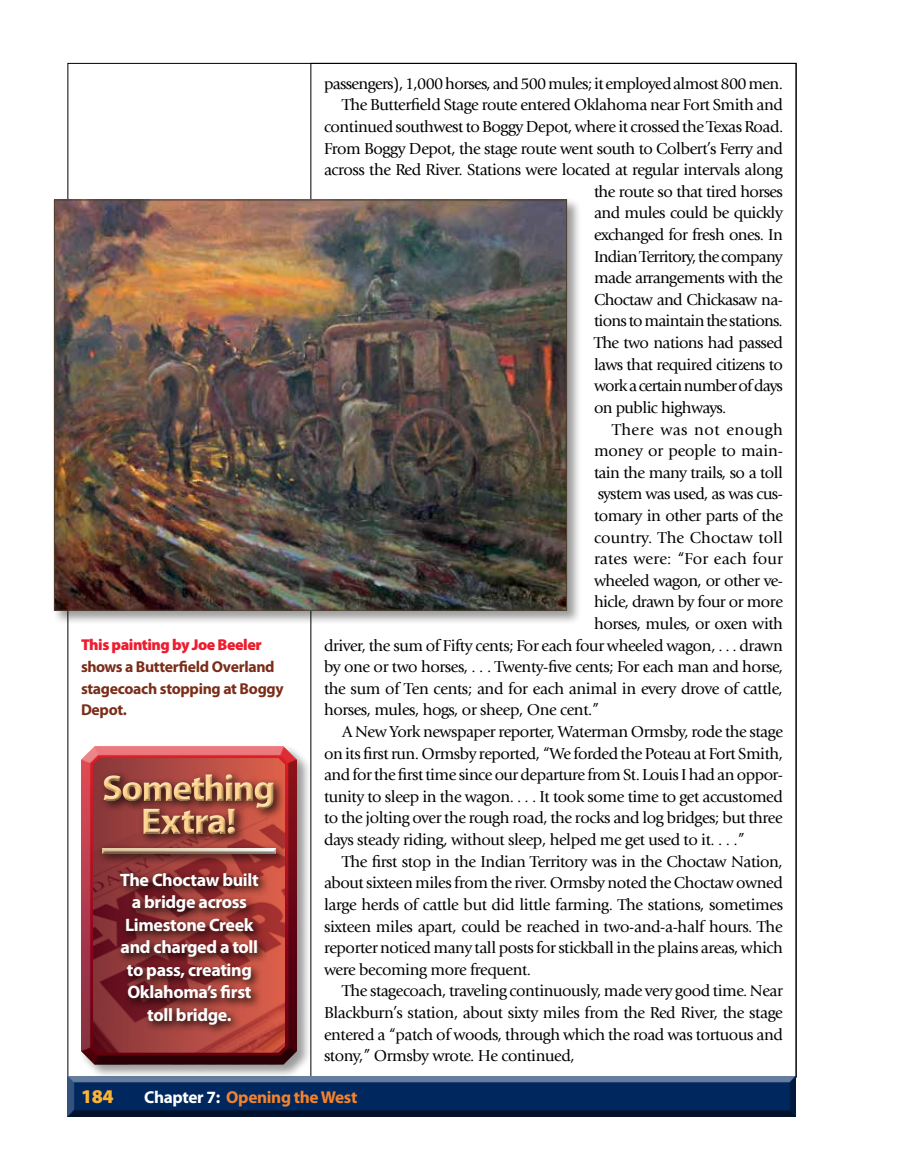
<style>
.page{position:relative;width:918px;height:1175px;background:#fff}
.page>*{position:absolute;margin:0;border:0;box-sizing:border-box;transform-origin:0 0}
.t1{font:900 37.5px/33px "Myriad Pro";letter-spacing:-.05em;color:#ffcf86;text-align:center}
.t2{font:900 19.5px "Myriad Pro";color:#fcb333}
.t3{font:700 18px/22.5px "Myriad Pro";letter-spacing:-.02em;color:#fff;text-align:center}
.t4{font:700 17.25px "Myriad Pro";letter-spacing:-.02em;color:#f5822b}
.t5{font:16.5px "Giovanni";letter-spacing:-.025em;color:#000}
.t6{font:16.5px "Giovanni";letter-spacing:-.045em;color:#000}
.t7{font:16.5px "Giovanni";letter-spacing:.005em;color:#000}
.t8{font:16.5px "Giovanni";letter-spacing:.01em;color:#000}
.t9{font:16.5px "Giovanni";letter-spacing:.03em;color:#000}
.t10{font:700 15.75px/21.6px "Myriad Pro";letter-spacing:-.02em;color:#7b2d19}
.t11{font:900 15.75px "Myriad Pro";letter-spacing:-.03em;color:#ed1c2e}
.s1{color:#fff}
</style>
<div class="page">
<div style="left:66px;top:1074px;width:732px;height:43px;background:#000;opacity:.75"></div>
<div style="left:79px;top:744px;width:232px;height:335px;background:#000;opacity:.4"></div>
<div style="left:80px;top:745px;width:218px;height:307px;background:#fff;opacity:.75"></div>
<div style="left:80px;top:757px;width:218px;height:310px;background:#000;opacity:.75"></div>
<div style="left:97px;top:770px;width:190px;height:95px;background:#000;opacity:.75"></div>
<div style="left:98px;top:771px;width:182px;height:84px;background:#fff;opacity:.75"></div>
<div style="left:98px;top:774px;width:182px;height:83px;background:#000;opacity:.75"></div>
<svg style="left:116px;top:868px;width:153px;height:167px;background:#802e2d"></svg>
<div style="left:52px;top:198px;width:529px;height:427px;background:#000;opacity:.4"></div>
<img style="left:56px;top:202px;width:509px;height:406px">
<p class="t11" style="left:81px;top:634px;width:182px">This painting by Joe Beeler</p>
<p class="t10" style="left:81px;top:655px;width:204px">shows a Butterfield Overland stagecoach stopping at Boggy<br>Depot.</p>
<h1 class="t1" style="left:102px;top:770px;width:175px">Something<br>Extra!</h1>
<p class="t3" style="left:120px;top:868px;width:140px">The Choctaw built a bridge across<br>Limestone Creek and charged a toll to pass, creating<br>Oklahoma’s first toll bridge.</p>
<p class="t5" style="left:324px;top:74px;width:460px">passengers), 1,000 horses, and 500 mules; it employed almost 800 men.</p>
<p class="t5" style="left:342px;top:96px;width:442px">The Butterfield Stage route entered Oklahoma near Fort Smith and</p>
<p class="t5" style="left:324px;top:117px;width:461px">continued southwest to Boggy Depot, where it crossed the Texas Road.</p>
<p class="t5" style="left:324px;top:139px;width:460px">From Boggy Depot, the stage route went south to Colbert’s Ferry and</p>
<p class="t5" style="left:324px;top:161px;width:460px">across the Red River. Stations were located at regular intervals along</p>
<p class="t5" style="left:594px;top:182px;width:190px">the route so that tired horses</p>
<p class="t5" style="left:594px;top:204px;width:190px">and mules could be quickly</p>
<p class="t5" style="left:594px;top:225px;width:190px">exchanged for fresh ones. In</p>
<p class="t6" style="left:594px;top:247px;width:190px">Indian Territory, the company</p>
<p class="t5" style="left:594px;top:268px;width:190px">made arrangements with the</p>
<p class="t5" style="left:594px;top:290px;width:190px">Choctaw and Chickasaw na-</p>
<p class="t6" style="left:594px;top:312px;width:190px">tions to maintain the stations.</p>
<p class="t5" style="left:594px;top:333px;width:191px">The two nations had passed</p>
<p class="t5" style="left:594px;top:355px;width:190px">laws that required citizens to</p>
<p class="t6" style="left:594px;top:376px;width:190px">work a certain number of days</p>
<p class="t5" style="left:594px;top:398px;width:134px">on public highways.</p>
<p class="t9" style="left:612px;top:420px;width:172px">There was not enough</p>
<p class="t5" style="left:594px;top:441px;width:191px">money or people to main-</p>
<p class="t5" style="left:594px;top:463px;width:190px">tain the many trails, so a toll</p>
<p class="t5" style="left:598px;top:484px;width:187px">system was used, as was cus-</p>
<p class="t5" style="left:594px;top:506px;width:191px">tomary in other parts of the</p>
<p class="t7" style="left:594px;top:528px;width:191px">country. The Choctaw toll</p>
<p class="t8" style="left:594px;top:549px;width:191px">rates were: “For each four</p>
<p class="t5" style="left:594px;top:571px;width:190px">wheeled wagon, or other ve-</p>
<p class="t5" style="left:594px;top:592px;width:191px">hicle, drawn by four or more</p>
<p class="t5" style="left:594px;top:614px;width:191px">horses, mules, or oxen with</p>
<p class="t5" style="left:324px;top:636px;width:460px">driver, the sum of Fifty cents; For each four wheeled wagon, . . . drawn</p>
<p class="t5" style="left:324px;top:657px;width:460px">by one or two horses, . . . Twenty-five cents; For each man and horse,</p>
<p class="t5" style="left:324px;top:679px;width:460px">the sum of Ten cents; and for each animal in every drove of cattle,</p>
<p class="t5" style="left:324px;top:700px;width:277px">horses, mules, hogs, or sheep, One cent.”</p>
<p class="t5" style="left:342px;top:722px;width:442px">A New York newspaper reporter, Waterman Ormsby, rode the stage</p>
<p class="t5" style="left:324px;top:744px;width:461px">on its first run. Ormsby reported, “We forded the Poteau at Fort Smith,</p>
<p class="t5" style="left:324px;top:765px;width:461px">and for the first time since our departure from St. Louis I had an oppor-</p>
<p class="t5" style="left:324px;top:787px;width:461px">tunity to sleep in the wagon. . . . It took some time to get accustomed</p>
<p class="t5" style="left:324px;top:808px;width:460px">to the jolting over the rough road, the rocks and log bridges; but three</p>
<p class="t5" style="left:324px;top:830px;width:422px">days steady riding, without sleep, helped me get used to it. . . .”</p>
<p class="t5" style="left:342px;top:852px;width:442px">The first stop in the Indian Territory was in the Choctaw Nation,</p>
<p class="t5" style="left:324px;top:873px;width:460px">about sixteen miles from the river. Ormsby noted the Choctaw owned</p>
<p class="t5" style="left:324px;top:895px;width:461px">large herds of cattle but did little farming. The stations, sometimes</p>
<p class="t5" style="left:324px;top:916px;width:460px">sixteen miles apart, could be reached in two-and-a-half hours. The</p>
<p class="t5" style="left:324px;top:938px;width:460px">reporter noticed many tall posts for stickball in the plains areas, which</p>
<p class="t5" style="left:324px;top:960px;width:209px">were becoming more frequent.</p>
<p class="t5" style="left:342px;top:981px;width:442px">The stagecoach, traveling continuously, made very good time. Near</p>
<p class="t5" style="left:324px;top:1003px;width:460px">Blackburn’s station, about sixty miles from the Red River, the stage</p>
<p class="t5" style="left:324px;top:1024px;width:460px">entered a “patch of woods, through which the road was tortuous and</p>
<p class="t5" style="left:324px;top:1046px;width:252px">stony,” Ormsby wrote. He continued,</p>
<p class="t2" style="left:81px;top:1083px;width:34px">184</p>
<p class="t4" style="left:144px;top:1085px;width:215px"><span class="s1">Chapter 7:</span> Opening the West</p>
</div>
